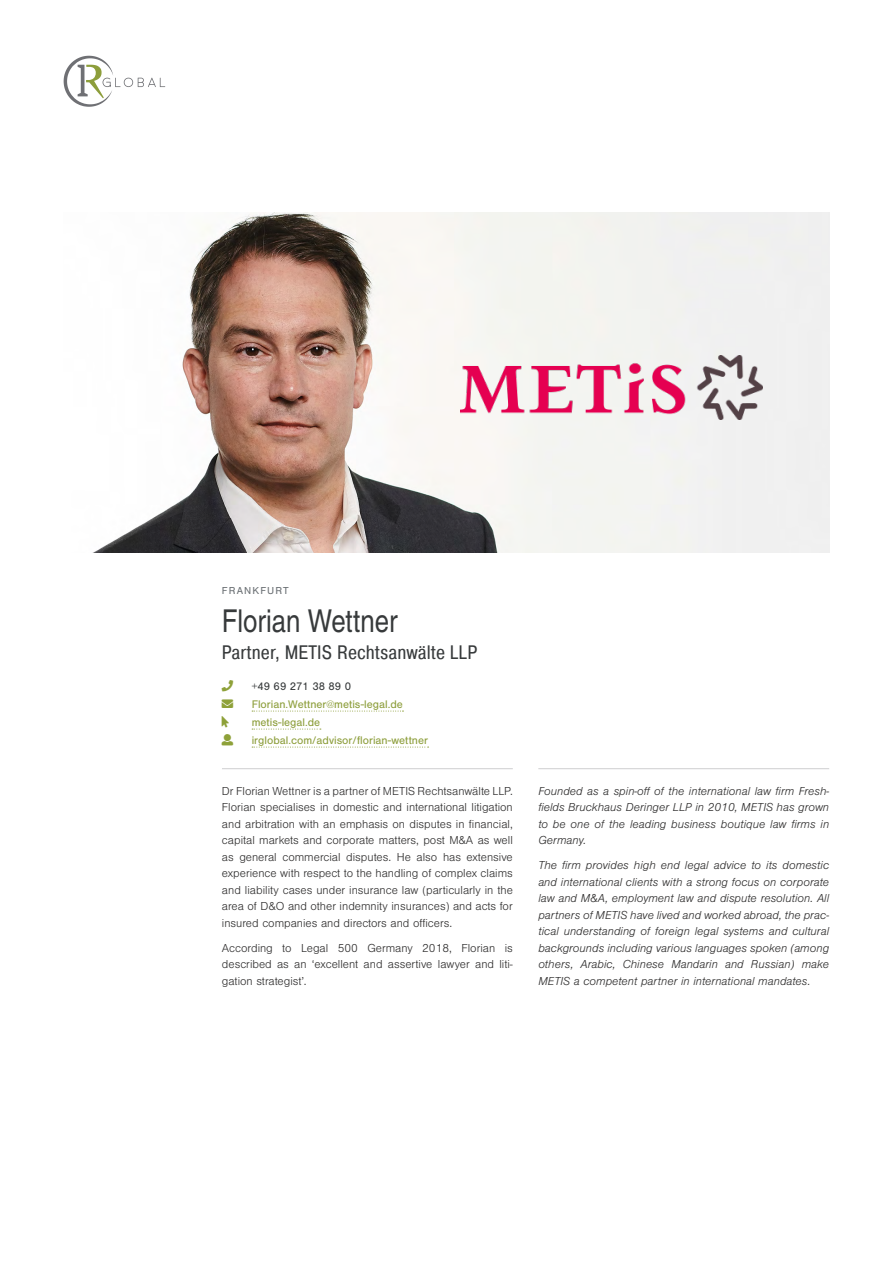
<style>
.page{position:relative;width:893px;height:1263px;background:#fff}
.page>*{position:absolute;margin:0;border:0;box-sizing:border-box;transform-origin:0 0}
.t1{font:31.5px "Nimbus San Con L";color:#373a3b}
.t2{font:19.5px "Pragmatica Cond";color:#373a3b}
.t3{font:300 12px/16.5px "Nimbus San";color:#302f2f;text-align:justify}
.t4{font:italic 300 12px/16.5px "Nimbus San";color:#302f2f;text-align:justify}
.t5{font:11.4px/18px "Nimbus San";color:#8d9e3b}
.t6{font:11.4px "Nimbus San";color:#373a3b}
.t7{font:10.5px "Nimbus San";letter-spacing:.1em;color:#6b7074}
.s1{color:#8ea139}
</style>
<div class="page">
<img style="left:92px;top:213px;width:737px;height:340px">
<svg style="left:252px;top:711px;width:151px;height:1px"></svg>
<svg style="left:252px;top:729px;width:69px;height:1px"></svg>
<svg style="left:252px;top:747px;width:177px;height:1px"></svg>
<hr style="left:222px;top:768px;width:291px;height:1px;background:#cfced0">
<hr style="left:538px;top:768px;width:291px;height:1px;background:#cfced0">
<img style="left:460px;top:356px;width:303px;height:63px">
<svg style="left:64px;top:56px;width:101px;height:51px"></svg>
<p class="t7" style="left:222px;top:585px;width:68px">FRANKFURT</p>
<h1 class="t1" style="left:222px;top:598px;width:177px">Florian Wettner</h1>
<h2 class="t2" style="left:222px;top:640px;width:257px">Partner, METIS Rechtsanwälte LLP</h2>
<p class="t6" style="left:252px;top:680px;width:101px">+49 69 271 38 89 0</p>
<p class="t5" style="left:252px;top:695px;width:178px;text-indent:-30px"><span class="s1">→</span> Florian.Wettner@metis-legal.de metis-legal.de irglobal.com/advisor/florian-wettner</p>
<p class="t3" style="left:222px;top:783px;width:292px">Dr Florian Wettner is a partner of METIS Rechtsanwälte LLP.<br>Florian specialises in domestic and international litigation and arbitration with an emphasis on disputes in financial, capital markets and corporate matters, post M&amp;A as well as general commercial disputes. He also has extensive experience with respect to the handling of complex claims and liability cases under insurance law (particularly in the area of D&amp;O and other indemnity insurances) and acts for insured companies and directors and officers.</p>
<p class="t3" style="left:222px;top:940px;width:292px">According to Legal 500 Germany 2018, Florian is described as an ‘excellent and assertive lawyer and liti&shy;gation strategist’.</p>
<p class="t4" style="left:538px;top:783px;width:292px">Founded as a spin-off of the international law firm Fresh&shy;fields Bruckhaus Deringer LLP in 2010, METIS has grown to be one of the leading business boutique law firms in Germany.</p>
<p class="t4" style="left:538px;top:857px;width:292px">The firm provides high end legal advice to its domestic and international clients with a strong focus on corporate law and M&amp;A, employment law and dispute resolution. All partners of METIS have lived and worked abroad, the prac&shy;tical understanding of foreign legal systems and cultural backgrounds including various languages spoken (among others, Arabic, Chinese Mandarin and Russian) make METIS a competent partner in international mandates.</p>
</div>
